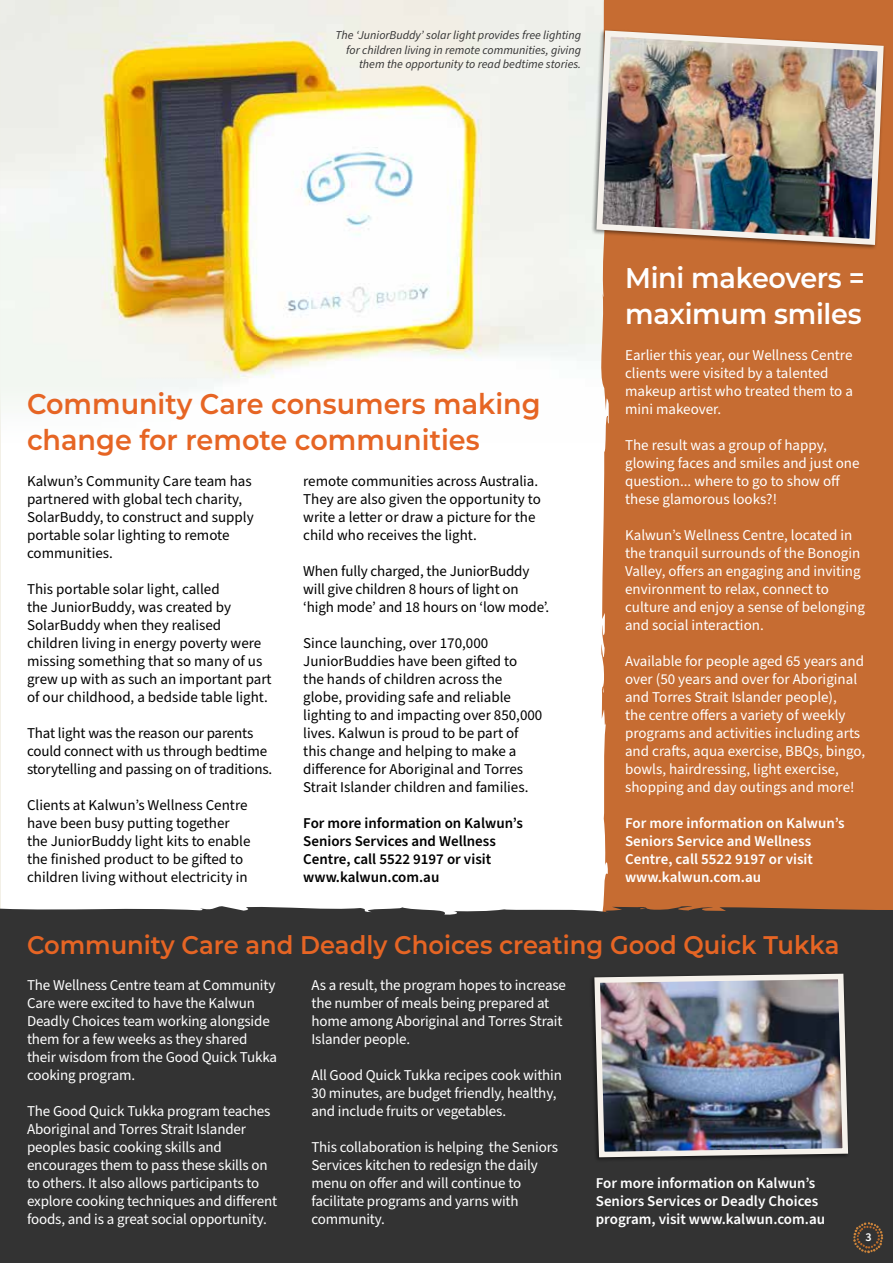
<style>
.page{position:relative;width:893px;height:1263px;background:#fff}
.page>*{position:absolute;margin:0;border:0;box-sizing:border-box;transform-origin:0 0}
.t1{font:600 28.5px/36px "Montserrat";color:#e66524;scale:.95 1}
.t2{font:600 28.5px/36px "Montserrat";letter-spacing:-.01em;color:#fff;scale:.95 1}
.t3{font:600 25.5px "Montserrat";color:#e66524;scale:.95 1}
.t4{font:15px/18px "Source Sans Pro";letter-spacing:-.01em;color:#fff}
.t5{font:15px/18px "Source Sans Pro";color:#000}
.t6{font:600 15px/18px "Source Sans Pro";color:#fff}
.t7{font:600 15px/18px "Source Sans Pro";color:#000}
.t8{font:italic 12px/14.4px "Source Sans Pro";color:#333;text-align:right}
.t9{font:600 12px "Source Sans Pro";color:#fff}
</style>
<div class="page">
<img style="left:0;top:0;width:597px;height:444px">
<div style="left:597px;top:0;width:296px;height:906px;background:#c66c32"></div>
<div style="left:591px;top:29px;width:295px;height:222px;background:#000;opacity:.5"></div>
<img style="left:593px;top:27px;width:294px;height:221px">
<div style="left:0;top:906px;width:893px;height:357px;background:#333"></div>
<div style="left:589px;top:972px;width:261px;height:190px;background:#323232"></div>
<img style="left:592px;top:971px;width:259px;height:189px">
<svg style="left:853px;top:1222px;width:30px;height:31px"></svg>
<p class="t8" style="left:335px;top:28px;width:247px">The ‘JuniorBuddy’ solar light provides free lighting for children living in remote communities, giving them the opportunity to read bedtime stories.</p>
<h1 class="t1" style="left:27px;top:385px;width:542px">Community Care consumers making change for remote communities</h1>
<p class="t5" style="left:27px;top:473px;width:228px">Kalwun’s Community Care team has partnered with global tech charity,<br>SolarBuddy, to construct and supply portable solar lighting to remote communities.</p>
<p class="t5" style="left:27px;top:581px;width:246px">This portable solar light, called<br>the JuniorBuddy, was created by SolarBuddy when they realised children living in energy poverty were missing something that so many of us grew up with as such an important part of our childhood, a bedside table light.</p>
<p class="t5" style="left:27px;top:725px;width:247px">That light was the reason our parents could connect with us through bedtime storytelling and passing on of traditions.</p>
<p class="t5" style="left:27px;top:797px;width:225px">Clients at Kalwun’s Wellness Centre have been busy putting together the JuniorBuddy light kits to enable the finished product to be gifted to children living without electricity in</p>
<p class="t5" style="left:303px;top:473px;width:239px">remote communities across Australia.<br>They are also given the opportunity to write a letter or draw a picture for the child who receives the light.</p>
<p class="t5" style="left:303px;top:563px;width:247px">When fully charged, the JuniorBuddy will give children 8 hours of light on ‘high mode’ and 18 hours on ‘low mode’.</p>
<p class="t5" style="left:303px;top:635px;width:241px">Since launching, over 170,000<br>JuniorBuddies have been gifted to<br>the hands of children across the globe, providing safe and reliable lighting to and impacting over 850,000 lives. Kalwun is proud to be part of this change and helping to make a difference for Aboriginal and Torres Strait Islander children and families.</p>
<p class="t7" style="left:303px;top:815px;width:221px">For more information on Kalwun’s<br>Seniors Services and Wellness<br>Centre, call 5522 9197 or visit www.kalwun.com.au</p>
<h1 class="t2" style="left:625px;top:259px;width:254px">Mini makeovers = maximum smiles</h1>
<p class="t4" style="left:625px;top:347px;width:229px">Earlier this year, our Wellness Centre clients were visited by a talented makeup artist who treated them to a mini makeover.</p>
<p class="t4" style="left:625px;top:437px;width:236px">The result was a group of happy, glowing faces and smiles and just one question... where to go to show off these glamorous looks?!</p>
<p class="t4" style="left:625px;top:527px;width:241px">Kalwun’s Wellness Centre, located in the tranquil surrounds of the Bonogin Valley, offers an engaging and inviting environment to relax, connect to culture and enjoy a sense of belonging and social interaction.</p>
<p class="t4" style="left:625px;top:653px;width:242px">Available for people aged 65 years and over (50 years and over for Aboriginal and Torres Strait Islander people),<br>the centre offers a variety of weekly programs and activities including arts and crafts, aqua exercise, BBQs, bingo, bowls, hairdressing, light exercise, shopping and day outings and more!</p>
<p class="t6" style="left:625px;top:815px;width:221px">For more information on Kalwun’s<br>Seniors Service and Wellness<br>Centre, call 5522 9197 or visit www.kalwun.com.au</p>
<h2 class="t3" style="left:27px;top:927px;width:857px">Community Care and Deadly Choices creating Good Quick Tukka</h2>
<p class="t4" style="left:27px;top:977px;width:252px">The Wellness Centre team at Community Care were excited to have the Kalwun Deadly Choices team working alongside them for a few weeks as they shared their wisdom from the Good Quick Tukka cooking program.</p>
<p class="t4" style="left:27px;top:1103px;width:252px">The Good Quick Tukka program teaches Aboriginal and Torres Strait Islander peoples basic cooking skills and encourages them to pass these skills on to others. It also allows participants to explore cooking techniques and different foods, and is a great social opportunity.</p>
<p class="t4" style="left:311px;top:977px;width:256px">As a result, the program hopes to increase the number of meals being prepared at home among Aboriginal and Torres Strait Islander people.</p>
<p class="t4" style="left:311px;top:1067px;width:252px">All Good Quick Tukka recipes cook within<br>30 minutes, are budget friendly, healthy, and include fruits or vegetables.</p>
<p class="t4" style="left:311px;top:1139px;width:248px">This collaboration is helping the Seniors<br>Services kitchen to redesign the daily menu on offer and will continue to facilitate programs and yarns with community.</p>
<p class="t6" style="left:596px;top:1175px;width:231px">For more information on Kalwun’s<br>Seniors Services or Deadly Choices program, visit www.kalwun.com.au</p>
<p class="t9" style="left:866px;top:1229px;width:8px">3</p>
</div>
